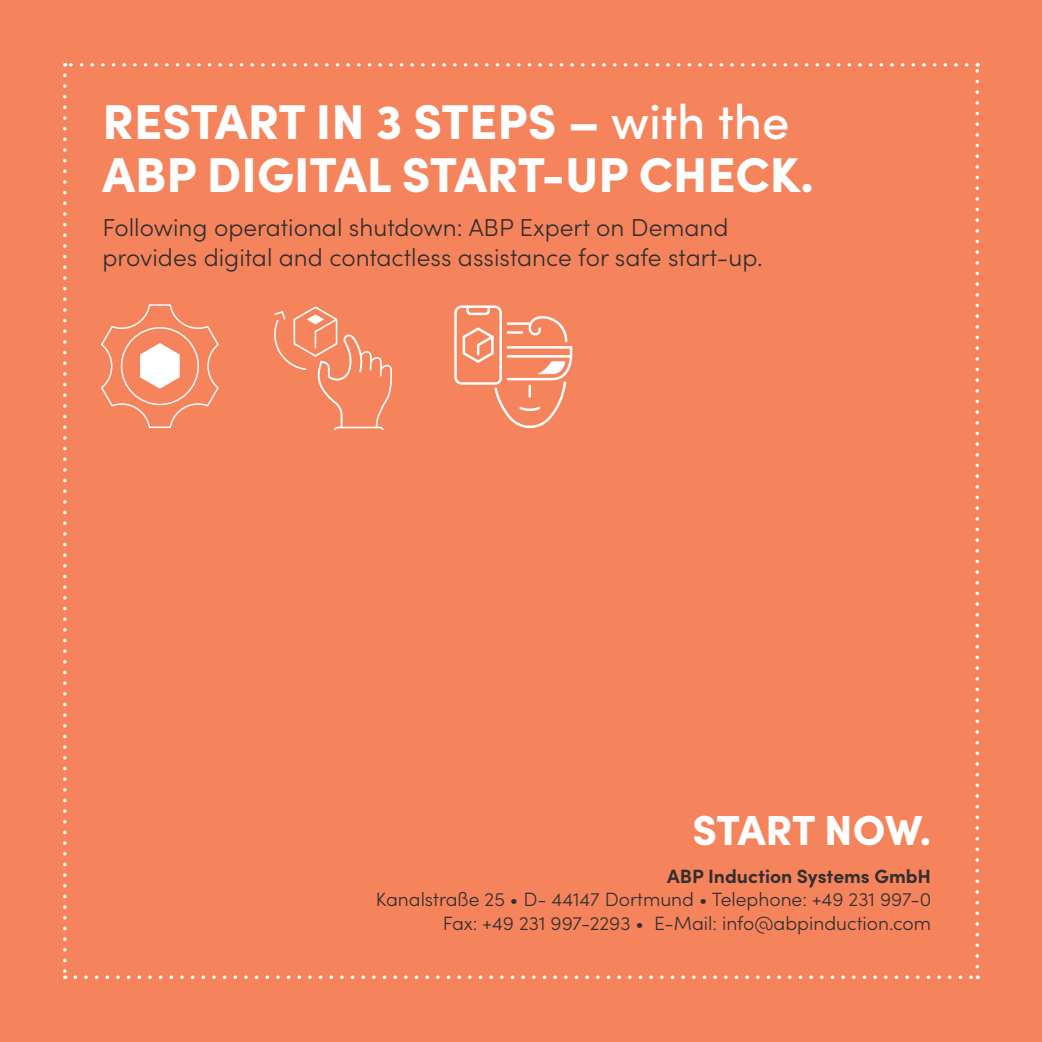
<style>
.page{position:relative;width:1042px;height:1042px;background:#f5835c}
.page>*{position:absolute;margin:0;border:0;box-sizing:border-box;transform-origin:0 0}
.t1{font:900 49px/52.5px "Sofia Pro";color:#fff}
.t2{font:900 42px "Sofia Pro";letter-spacing:-.015em;color:#fff}
.t3{font:300 24.5px/29.4px "Sofia Pro";color:#312f30}
.t4{font:300 19.25px/23.1px "Sofia Pro";color:#312f30;text-align:right}
.t5{font:700 19.25px "Sofia Pro";color:#312f30}
.s1{font-weight:500}
</style>
<div class="page">
<svg style="left:63px;top:75px;width:3px;height:904px"></svg>
<svg style="left:75px;top:975px;width:903px;height:4px"></svg>
<svg style="left:975px;top:63px;width:4px;height:903px"></svg>
<svg style="left:65px;top:63px;width:901px;height:4px"></svg>
<svg style="left:454px;top:305px;width:118px;height:123px"></svg>
<svg style="left:274px;top:306px;width:118px;height:123px"></svg>
<svg style="left:101px;top:304px;width:118px;height:124px"></svg>
<h1 class="t1" style="left:103px;top:92px;width:712px">RESTART IN 3 STEPS – <span class="s1">with the<br></span>ABP DIGITAL START-UP CHECK.</h1>
<p class="t3" style="left:103px;top:212px;width:662px">Following operational shutdown: ABP Expert on Demand provides digital and contactless assistance for safe start-up.</p>
<h2 class="t2" style="left:692px;top:797px;width:240px">START NOW.</h2>
<p class="t5" style="left:667px;top:862px;width:265px">ABP Induction Systems GmbH</p>
<p class="t4" style="left:376px;top:887px;width:557px">Kanalstraße 25 • D- 44147 Dortmund • Telephone: +49 231 997-0<br>Fax: +49 231 997-2293 • E-Mail: info@abpinduction.com</p>
</div>
